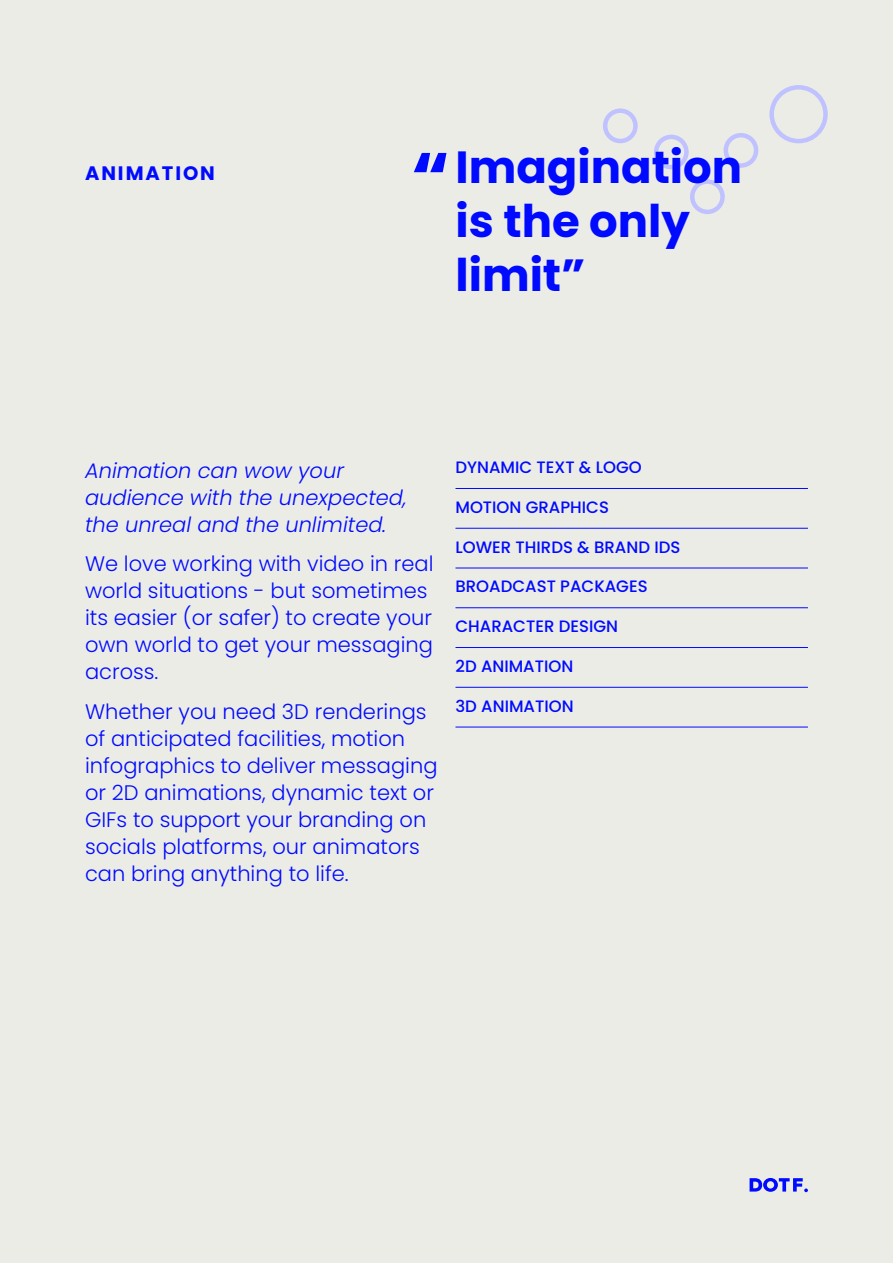
<style>
.page{position:relative;width:893px;height:1263px;background:#ecece7}
.page>*{position:absolute;margin:0;border:0;box-sizing:border-box;transform-origin:0 0}
.t1{font:700 72px "Poppins";color:#000aff}
.t2{font:700 45px/54px "Poppins";color:#000aff}
.t3{font:300 21px/27px "Poppins";color:#000aff}
.t4{font:italic 300 21px/27px "Poppins";color:#000aff}
.t5{font:700 19.5px "Poppins";letter-spacing:.1em;color:#000aff}
.t6{font:500 16.5px "Poppins";color:#000aff}
</style>
<div class="page">
<svg style="left:750px;top:1178px;width:58px;height:14px"></svg>
<hr style="left:455px;top:488px;width:353px;height:1px;background:#000aff">
<hr style="left:455px;top:528px;width:353px;height:1px;background:#000aff">
<hr style="left:455px;top:568px;width:353px;height:1px;background:#000aff">
<hr style="left:455px;top:607px;width:353px;height:1px;background:#000aff">
<hr style="left:455px;top:647px;width:353px;height:1px;background:#000aff">
<hr style="left:455px;top:687px;width:353px;height:1px;background:#000aff">
<hr style="left:455px;top:727px;width:353px;height:1px;background:#000aff">
<div style="left:603px;top:108px;width:35px;height:35px;border:4px solid #bfc2ff;border-radius:50%"></div>
<div style="left:654px;top:135px;width:35px;height:34px;border:4px solid #bfc2ff;border-radius:50%"></div>
<div style="left:690px;top:179px;width:35px;height:35px;border:4px solid #bfc2ff;border-radius:50%"></div>
<div style="left:723px;top:133px;width:35px;height:35px;border:4px solid #bfc2ff;border-radius:50%"></div>
<div style="left:769px;top:85px;width:59px;height:58px;border:4px solid #bfc2ff;border-radius:50%"></div>
<p class="t5" style="left:85px;top:162px;width:131px">ANIMATION</p>
<p class="t1" style="left:411px;top:137px;width:40px">“</p>
<p class="t2" style="left:455px;top:141px;width:288px">Imagination is the only limit”</p>
<p class="t4" style="left:85px;top:457px;width:323px">Animation can wow your audience with the unexpected, the unreal and the unlimited.</p>
<p class="t3" style="left:85px;top:551px;width:350px">We love working with video in real world situations - but sometimes its easier (or safer) to create your own world to get your messaging across.</p>
<p class="t3" style="left:85px;top:698px;width:354px">Whether you need 3D renderings of anticipated facilities, motion infographics to deliver messaging or 2D animations, dynamic text or<br>GIFs to support your branding on socials platforms, our animators can bring anything to life.</p>
<p class="t6" style="left:455px;top:458px;width:188px">DYNAMIC TEXT &amp; LOGO</p>
<p class="t6" style="left:455px;top:497px;width:155px">MOTION GRAPHICS</p>
<p class="t6" style="left:455px;top:537px;width:226px">LOWER THIRDS &amp; BRAND IDS</p>
<p class="t6" style="left:455px;top:577px;width:194px">BROADCAST PACKAGES</p>
<p class="t6" style="left:455px;top:617px;width:164px">CHARACTER DESIGN</p>
<p class="t6" style="left:455px;top:656px;width:119px">2D ANIMATION</p>
<p class="t6" style="left:455px;top:696px;width:120px">3D ANIMATION</p>
</div>
